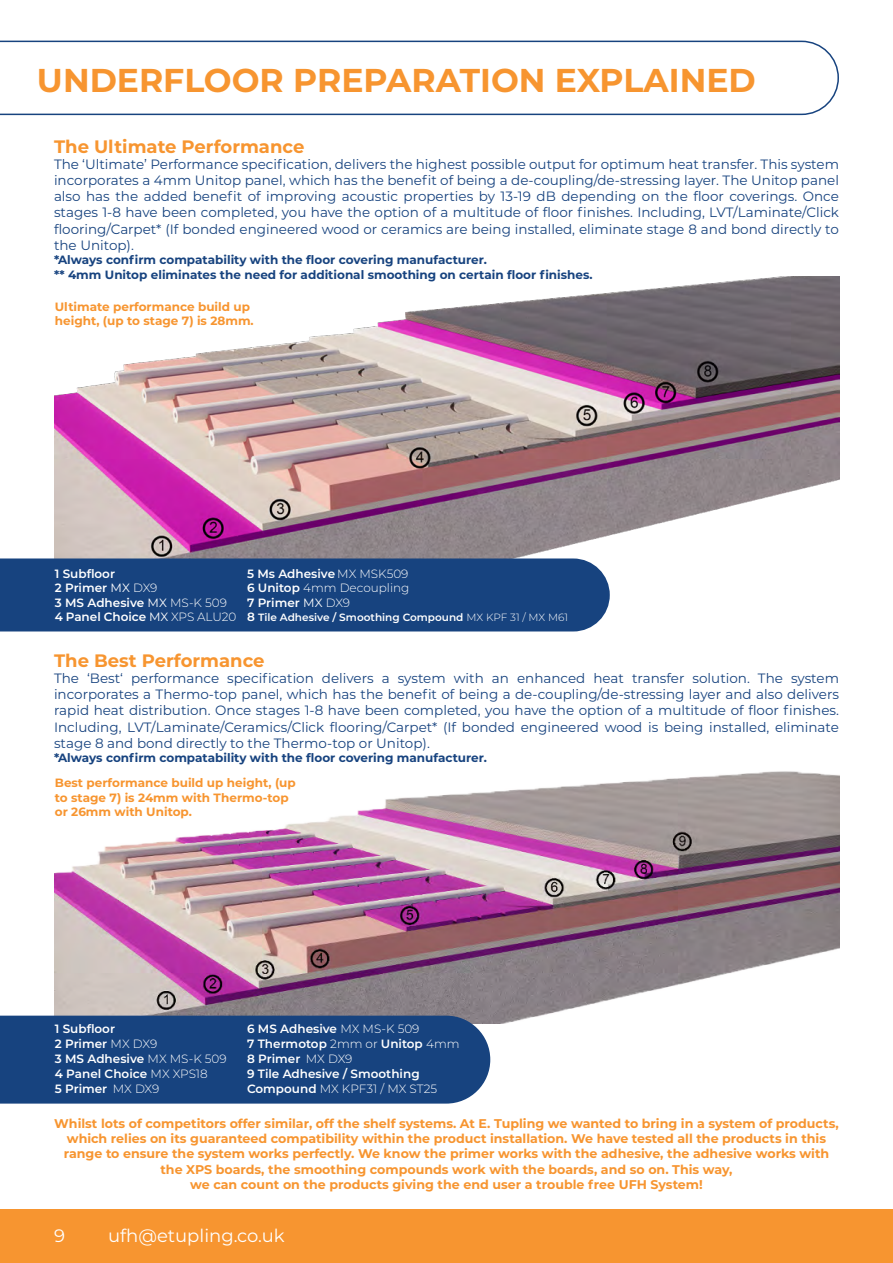
<style>
.page{position:relative;width:893px;height:1263px;background:#fff}
.page>*{position:absolute;margin:0;border:0;box-sizing:border-box;transform-origin:0 0}
.t1{font:700 33px "Montserrat";color:#f79530}
.t2{font:700 18px "Montserrat";color:#f79530}
.t3{font:18px "Montserrat";color:#fff}
.t4{font:13.5px/16.2px "Montserrat";color:#17437f;text-align:justify}
.t5{font:700 12.6px/15.1px "Montserrat";color:#f79530;text-align:center}
.t6{font:600 12px/15px "Montserrat";color:#fff}
.t7{font:700 12px "Montserrat";color:#17437f}
.t8{font:700 12px/14.4px "Montserrat";color:#f79530}
.t9{font:300 12px "Montserrat";color:#fff}
.t10{font:600 10.5px "Montserrat";color:#fff}
.s1{font-weight:400}
.s2{font-weight:300}
.s3{font-weight:600}
.s4{font-size:12px}
</style>
<div class="page">
<div style="left:0;top:1210px;width:893px;height:53px;background:#f79530"></div>
<img style="left:54px;top:771px;width:786px;height:253px">
<svg style="left:0;top:41px;width:839px;height:74px"></svg>
<div style="left:0;top:1016px;width:490px;height:87px;background:#17437f"></div>
<img style="left:54px;top:276px;width:786px;height:282px">
<div style="left:0;top:558px;width:610px;height:73px;background:#17437f"></div>
<p class="t1" style="left:37px;top:56px;width:720px">UNDERFLOOR PREPARATION EXPLAINED</p>
<p class="t2" style="left:54px;top:133px;width:252px">The Ultimate Performance</p>
<p class="t4" style="left:54px;top:155px;width:786px">The ‘Ultimate’ Performance specification, delivers the highest possible output for optimum heat transfer. This system incorporates a 4mm Unitop panel, which has the benefit of being a de-coupling/de-stressing layer. The Unitop panel also has the added benefit of improving acoustic properties by 13-19 dB depending on the floor coverings. Once stages 1-8 have been completed, you have the option of a multitude of floor finishes. Including, LVT/Laminate/Click flooring/Carpet* (If bonded engineered wood or ceramics are being installed, eliminate stage 8 and bond directly to the Unitop).</p>
<p class="t7" style="left:54px;top:251px;width:434px">*Always confirm compatability with the floor covering manufacturer.</p>
<p class="t7" style="left:54px;top:266px;width:540px">** 4mm Unitop eliminates the need for additional smoothing on certain floor finishes.</p>
<p class="t8" style="left:55px;top:299px;width:200px">Ultimate performance build up height, (up to stage 7) is 28mm.</p>
<p class="t6" style="left:55px;top:566px;width:62px">1 Subfloor</p>
<p class="t6" style="left:55px;top:580px;width:104px">2 Primer <span class="s1">MX</span> <span class="s2">DX9</span></p>
<p class="t6" style="left:55px;top:595px;width:174px">3 MS Adhesive <span class="s1">MX</span> <span class="s2">MS-K 509</span></p>
<p class="t6" style="left:55px;top:609px;width:183px">4 Panel Choice <span class="s1">MX</span> <span class="s2">XPS ALU20</span></p>
<p class="t6" style="left:247px;top:566px;width:163px">5 Ms Adhesive <span class="s2">MX MSK509</span></p>
<p class="t9" style="left:247px;top:580px;width:164px"><span class="s3">6 Unitop</span> 4mm Decoupling</p>
<p class="t6" style="left:247px;top:595px;width:105px">7 Primer <span class="s1">MX</span> <span class="s2">DX9</span></p>
<p class="t10" style="left:247px;top:610px;width:322px"><span class="s4">8</span> Tile Adhesive / Smoothing Compound <span class="s2">MX KPF 31 / MX M61</span></p>
<p class="t2" style="left:54px;top:647px;width:212px">The Best Performance</p>
<p class="t4" style="left:54px;top:669px;width:786px">The ‘Best‘ performance specification delivers a system with an enhanced heat transfer solution. The system incorporates a Thermo-top panel, which has the benefit of being a de-coupling/de-stressing layer and also delivers rapid heat distribution. Once stages 1-8 have been completed, you have the option of a multitude of floor finishes.<br>Including, LVT/Laminate/Ceramics/Click flooring/Carpet* (If bonded engineered wood is being installed, eliminate stage 8 and bond directly to the Thermo-top or Unitop).</p>
<p class="t7" style="left:54px;top:749px;width:434px">*Always confirm compatability with the floor covering manufacturer.</p>
<p class="t8" style="left:55px;top:775px;width:242px">Best performance build up height, (up to stage 7) is 24mm with Thermo-top or 26mm with Unitop.</p>
<p class="t6" style="left:55px;top:1021px;width:62px">1 Subfloor</p>
<p class="t6" style="left:55px;top:1036px;width:104px">2 Primer <span class="s2">MX DX9</span></p>
<p class="t6" style="left:55px;top:1051px;width:173px">3 MS Adhesive <span class="s2">MX MS-K 509</span></p>
<p class="t6" style="left:55px;top:1066px;width:154px">4 Panel Choice <span class="s2">MX XPS18</span></p>
<p class="t6" style="left:55px;top:1081px;width:106px">5 Primer <span class="s2">MX DX9</span></p>
<p class="t6" style="left:247px;top:1021px;width:174px">6 MS Adhesive <span class="s2">MX MS-K 509</span></p>
<p class="t6" style="left:247px;top:1036px;width:214px">7 Thermotop <span class="s2">2mm or</span> Unitop <span class="s2">4mm</span></p>
<p class="t6" style="left:247px;top:1051px;width:107px">8 Primer <span class="s2">MX DX9</span></p>
<p class="t6" style="left:247px;top:1066px;width:192px">9 Tile Adhesive / Smoothing<br>Compound <span class="s2">MX KPF31 / MX ST25</span></p>
<p class="t5" style="left:54px;top:1115px;width:786px">Whilst lots of competitors offer similar, off the shelf systems. At E. Tupling we wanted to bring in a system of products, which relies on its guaranteed compatibility within the product installation. We have tested all the products in this range to ensure the system works perfectly. We know the primer works with the adhesive, the adhesive works with the XPS boards, the smoothing compounds work with the boards, and so on. This way,</p>
<p class="t5" style="left:190px;top:1176px;width:514px">we can count on the products giving the end user a trouble free UFH System!</p>
<p class="t3" style="left:54px;top:1223px;width:12px">9</p>
<p class="t3" style="left:108px;top:1223px;width:178px">ufh@etupling.co.uk</p>
</div>
